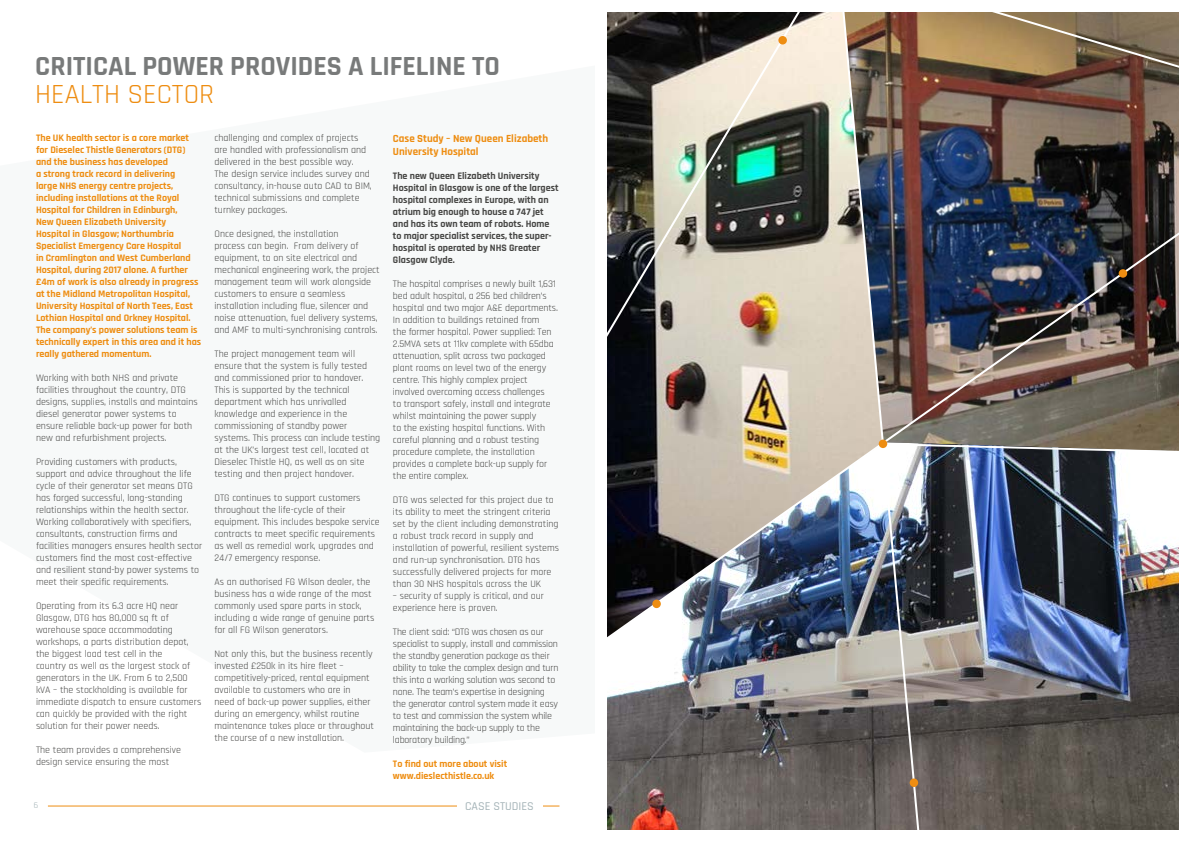
<style>
.page{position:relative;width:1191px;height:842px;background:#fff}
.page>*{position:absolute;margin:0;border:0;box-sizing:border-box;transform-origin:0 0}
.t1{font:700 28px "Rajdhani";color:#787a7a}
.t2{font:28px "Rajdhani";color:#ee8d11}
.t3{font:500 12px "Rajdhani";color:#a4b3b7}
.t4{font:700 11px/13.2px "Rajdhani";color:#ee8d11}
.t5{font:10px/12px "Rajdhani";color:#464644}
.t6{font:700 10px/12px "Rajdhani";color:#ee8d11}
.t7{font:10px/12px "Rajdhani";letter-spacing:-.02em;color:#464644}
.t8{font:700 10px/12px "Rajdhani";color:#464644}
.t9{font:9px "Rajdhani";color:#a4b3b7}
</style>
<div class="page">
<hr style="left:48px;top:806px;width:511px;height:1px;background:#ee8d11">
<img style="left:921px;top:12px;width:258px;height:210px">
<img style="left:808px;top:12px;width:31px;height:210px">
<img style="left:607px;top:644px;width:572px;height:186px">
<svg style="left:957px;top:12px;width:222px;height:63px;background:#8d7554"></svg>
<svg style="left:607px;top:12px;width:201px;height:210px;background:#6e7369"></svg>
<img style="left:607px;top:222px;width:572px;height:422px">
<img style="left:839px;top:12px;width:82px;height:818px">
<div style="left:878px;top:440px;width:9px;height:8px;background:#ee8d11;border-radius:50%"></div>
<div style="left:778px;top:36px;width:9px;height:9px;background:#ee8d11;border-radius:50%"></div>
<div style="left:909px;top:778px;width:9px;height:9px;background:#ee8d11;border-radius:50%"></div>
<svg style="left:1118px;top:269px;width:9px;height:9px"></svg>
<div style="left:652px;top:600px;width:9px;height:8px;background:#ee8d11;border-radius:50%"></div>
<div style="left:456px;top:790px;width:86px;height:28px;background:#fff"></div>
<h1 class="t1" style="left:35px;top:49px;width:466px">CRITICAL POWER PROVIDES A LIFELINE TO</h1>
<h1 class="t2" style="left:35px;top:78px;width:180px">HEALTH SECTOR</h1>
<p class="t6" style="left:36px;top:132px;width:167px">The UK health sector is a core market for Dieselec Thistle Generators (DTG) and the business has developed<br>a strong track record in delivering<br>large NHS energy centre projects, including installations at the Royal Hospital for Children in Edinburgh,<br>New Queen Elizabeth University Hospital in Glasgow; Northumbria Specialist Emergency Care Hospital<br>in Cramlington and West Cumberland Hospital, during 2017 alone. A further £4m of work is also already in progress at the Midland Metropolitan Hospital, University Hospital of North Tees, East Lothian Hospital and Orkney Hospital.<br>The company’s power solutions team is technically expert in this area and it has really gathered momentum.</p>
<p class="t5" style="left:36px;top:372px;width:163px">Working with both NHS and private facilities throughout the country, DTG designs, supplies, installs and maintains diesel generator power systems to ensure reliable back-up power for both new and refurbishment projects.</p>
<p class="t5" style="left:36px;top:456px;width:168px">Providing customers with products, support and advice throughout the life cycle of their generator set means DTG has forged successful, long-standing relationships within the health sector.<br>Working collaboratively with specifiers, consultants, construction firms and facilities managers ensures health sector customers find the most cost-effective and resilient stand-by power systems to meet their specific requirements.</p>
<p class="t5" style="left:36px;top:600px;width:167px">Operating from its 6.3 acre HQ near Glasgow, DTG has 80,000 sq ft of warehouse space accommodating workshops, a parts distribution depot, the biggest load test cell in the<br>country as well as the largest stock of generators in the UK. From 6 to 2,500 kVA – the stockholding is available for immediate dispatch to ensure customers can quickly be provided with the right solution for their power needs.</p>
<p class="t5" style="left:36px;top:744px;width:146px">The team provides a comprehensive design service ensuring the most</p>
<p class="t5" style="left:214px;top:132px;width:159px">challenging and complex of projects are handled with professionalism and delivered in the best possible way.<br>The design service includes survey and consultancy, in-house auto CAD to BIM, technical submissions and complete turnkey packages.</p>
<p class="t5" style="left:214px;top:228px;width:167px">Once designed, the installation<br>process can begin. From delivery of equipment, to on site electrical and mechanical engineering work, the project management team will work alongside customers to ensure a seamless installation including flue, silencer and noise attenuation, fuel delivery systems, and AMF to multi-synchronising controls.</p>
<p class="t5" style="left:214px;top:348px;width:167px">The project management team will ensure that the system is fully tested and commissioned prior to handover.<br>This is supported by the technical department which has unrivalled knowledge and experience in the commissioning of standby power systems. This process can include testing at the UK’s largest test cell, located at Dieselec Thistle HQ, as well as on site testing and then project handover.</p>
<p class="t5" style="left:214px;top:492px;width:167px">DTG continues to support customers throughout the life-cycle of their equipment. This includes bespoke service contracts to meet specific requirements as well as remedial work, upgrades and 24/7 emergency response.</p>
<p class="t5" style="left:214px;top:576px;width:161px">As an authorised FG Wilson dealer, the business has a wide range of the most commonly used spare parts in stock, including a wide range of genuine parts for all FG Wilson generators.</p>
<p class="t5" style="left:214px;top:648px;width:161px">Not only this, but the business recently invested £250k in its hire fleet – competitively-priced, rental equipment available to customers who are in<br>need of back-up power supplies, either during an emergency, whilst routine maintenance takes place or throughout the course of a new installation.</p>
<p class="t4" style="left:393px;top:132px;width:157px">Case Study – New Queen Elizabeth<br>University Hospital</p>
<p class="t8" style="left:393px;top:170px;width:167px">The new Queen Elizabeth University Hospital in Glasgow is one of the largest hospital complexes in Europe, with an atrium big enough to house a 747 jet and has its own team of robots. Home to major specialist services, the super&shy;hospital is operated by NHS Greater Glasgow Clyde.</p>
<p class="t5" style="left:393px;top:278px;width:167px">The hospital comprises a newly built 1,631 bed adult hospital, a 256 bed children’s hospital and two major A&amp;E departments.<br>In addition to buildings retained from<br>the former hospital. Power supplied: Ten 2.5MVA sets at 11kv complete with 65dba attenuation, split across two packaged plant rooms on level two of the energy centre. This highly complex project involved overcoming access challenges<br>to transport safely, install and integrate whilst maintaining the power supply<br>to the existing hospital functions. With careful planning and a robust testing procedure complete, the installation provides a complete back-up supply for the entire complex.</p>
<p class="t5" style="left:393px;top:494px;width:168px">DTG was selected for this project due to its ability to meet the stringent criteria set by the client including demonstrating a robust track record in supply and installation of powerful, resilient systems and run-up synchronisation. DTG has successfully delivered projects for more than 30 NHS hospitals across the UK</p>
<p class="t5" style="left:393px;top:590px;width:152px">– security of supply is critical, and our experience here is proven.</p>
<p class="t7" style="left:393px;top:626px;width:167px">The client said: “DTG was chosen as our specialist to supply, install and commission the standby generation package as their ability to take the complex design and turn this into a working solution was second to none. The team’s expertise in designing the generator control system made it easy to test and commission the system while maintaining the back-up supply to the laboratory building.”</p>
<p class="t6" style="left:393px;top:758px;width:116px">To find out more about visit www.dieslecthistle.co.uk</p>
<p class="t3" style="left:465px;top:799px;width:70px">CASE STUDIES</p>
<p class="t9" style="left:34px;top:800px;width:6px">6</p>
</div>
